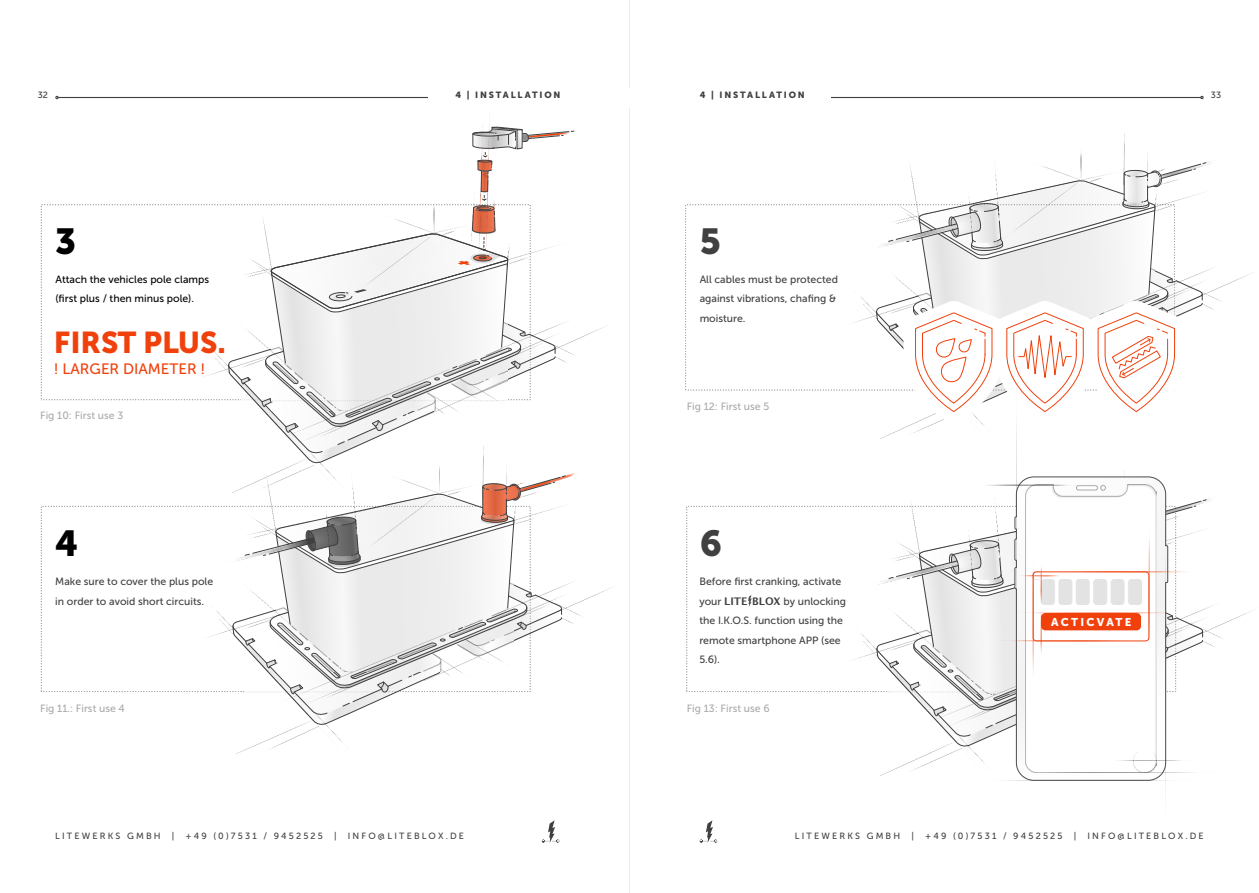
<style>
.page{position:relative;width:1259px;height:893px;background:#fff}
.page>*{position:absolute;margin:0;border:0;box-sizing:border-box;transform-origin:0 0}
.t1{font:36px "Museo Sans 900";color:#000}
.t2{font:36px "Museo Sans 900";color:#404041}
.t3{font:30px "Museo Sans 900";color:#f0410c}
.t4{font:15px "Museo Sans 500";color:#f0410c}
.t5{font:11.25px "Museo Sans 900";letter-spacing:.2em;color:#fff}
.t6{font:10.5px/19.5px "Museo Sans 500";color:#404041}
.t7{font:10.5px "Museo Sans 500";color:#ababab}
.t8{font:10.5px/19.5px "Museo Sans 500";color:#000}
.t9{font:9px "Museo Sans 500";letter-spacing:.24em;color:#404041}
.t10{font:9px "Museo Sans 900";letter-spacing:.2em;color:#404041}
.s1{font-family:"Lucida Grande";font-weight:700}
</style>
<div class="page">
<img style="left:575px;top:325px;width:33px;height:16px">
<img style="left:207px;top:349px;width:20px;height:27px">
<hr style="left:58px;top:97px;width:1142px;height:1px;background:#404041">
<svg style="left:542px;top:820px;width:17px;height:23px"></svg>
<svg style="left:699px;top:820px;width:18px;height:23px"></svg>
<hr style="left:629px;top:0;width:1px;height:893px;background:#ececec">
<div style="left:428px;top:88px;width:403px;height:20px;background:#fff"></div>
<img style="left:579px;top:587px;width:34px;height:16px">
<img style="left:211px;top:610px;width:16px;height:26px">
<svg style="left:227px;top:127px;width:348px;height:599px"></svg>
<img style="left:236px;top:717px;width:83px;height:37px">
<img style="left:277px;top:631px;width:178px;height:72px">
<img style="left:425px;top:617px;width:141px;height:63px">
<img style="left:1219px;top:273px;width:33px;height:15px">
<img style="left:1124px;top:133px;width:1px;height:16px">
<img style="left:856px;top:296px;width:19px;height:26px">
<svg style="left:875px;top:149px;width:340px;height:286px"></svg>
<img style="left:1220px;top:610px;width:33px;height:16px">
<img style="left:856px;top:633px;width:20px;height:26px">
<svg style="left:748px;top:595px;width:4px;height:12px"></svg>
<svg style="left:1019px;top:477px;width:144px;height:303px"></svg>
<svg style="left:876px;top:484px;width:340px;height:289px"></svg>
<img style="left:1165px;top:519px;width:1px;height:273px">
<img style="left:1004px;top:780px;width:163px;height:1px">
<img style="left:1027px;top:772px;width:189px;height:1px">
<img style="left:1115px;top:760px;width:74px;height:1px">
<img style="left:984px;top:485px;width:93px;height:1px">
<img style="left:1016px;top:383px;width:1px;height:273px">
<img style="left:1133px;top:749px;width:23px;height:23px">
<p class="t9" style="left:38px;top:91px;width:12px">32</p>
<p class="t10" style="left:455px;top:91px;width:107px">4 | INSTALLATION</p>
<p class="t10" style="left:699px;top:91px;width:107px">4 | INSTALLATION</p>
<p class="t9" style="left:1211px;top:91px;width:12px">33</p>
<h1 class="t1" style="left:55px;top:226px;width:23px">3</h1>
<p class="t8" style="left:55px;top:270px;width:155px">Attach the vehicles pole clamps (first plus / then minus pole).</p>
<h2 class="t3" style="left:54px;top:331px;width:174px">FIRST PLUS.</h2>
<h3 class="t4" style="left:54px;top:363px;width:153px">! LARGER DIAMETER !</h3>
<p class="t7" style="left:40px;top:411px;width:85px">Fig 10: First use 3</p>
<h1 class="t1" style="left:55px;top:529px;width:25px">4</h1>
<p class="t6" style="left:55px;top:573px;width:159px">Make sure to cover the plus pole in order to avoid short circuits.</p>
<h1 class="t2" style="left:699px;top:226px;width:23px">5</h1>
<p class="t6" style="left:699px;top:270px;width:140px">All cables must be protected against vibrations, chafing &amp; moisture.</p>
<p class="t7" style="left:687px;top:402px;width:84px">Fig 12: First use 5</p>
<h1 class="t2" style="left:699px;top:529px;width:24px">6</h1>
<p class="t6" style="left:699px;top:573px;width:148px">Before first cranking, activate your <span class="s1">LITE BLOX</span> by unlocking the I.K.O.S. function using the remote smartphone APP (see<br>5.6).</p>
<p class="t7" style="left:40px;top:704px;width:86px">Fig 11.: First use 4</p>
<p class="t7" style="left:687px;top:704px;width:84px">Fig 13: First use 6</p>
<p class="t5" style="left:1051px;top:618px;width:82px">ACTICVATE</p>
<p class="t9" style="left:55px;top:832px;width:410px">LITEWERKS GMBH | +49 (0)7531 / 9452525 | INFO@LITEBLOX.DE</p>
<p class="t9" style="left:795px;top:832px;width:410px">LITEWERKS GMBH | +49 (0)7531 / 9452525 | INFO@LITEBLOX.DE</p>
</div>
